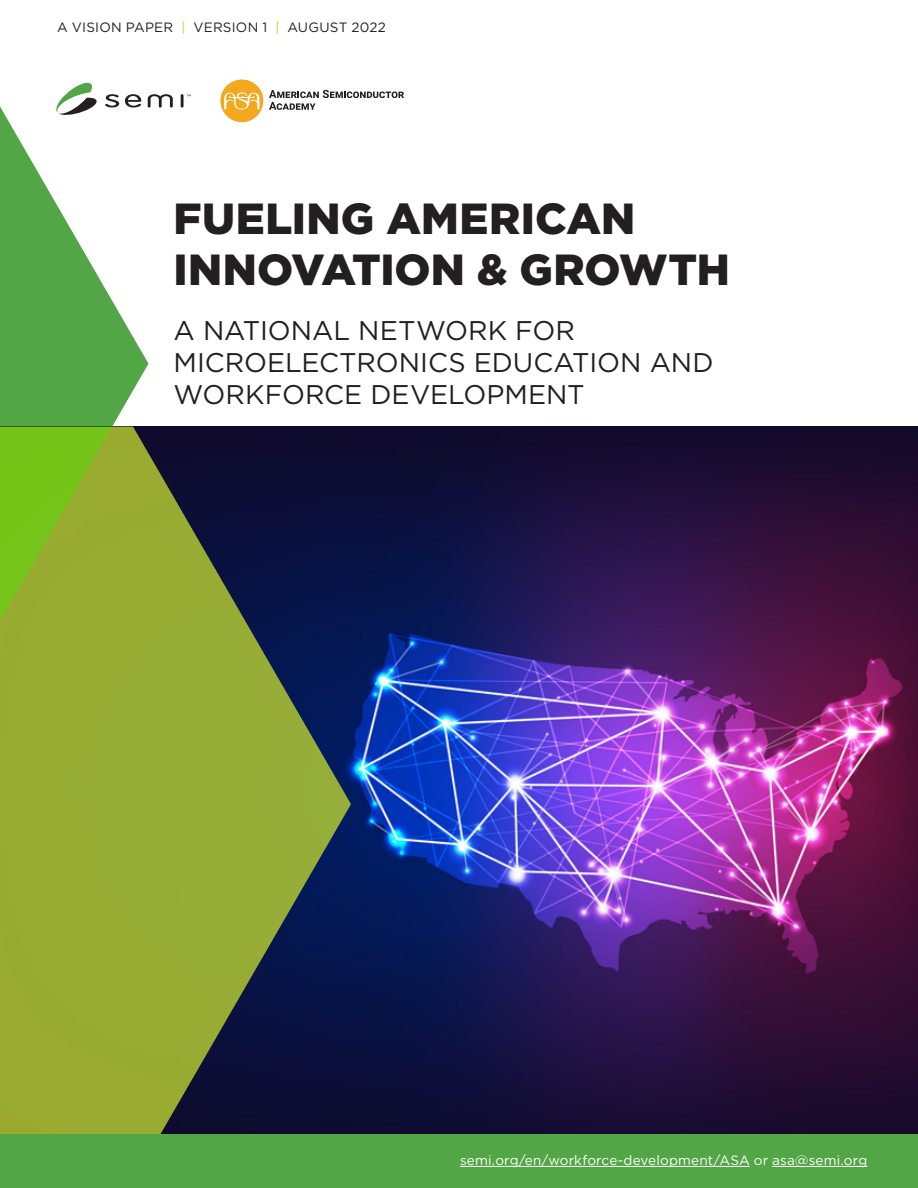
<style>
.page{position:relative;width:918px;height:1188px;background:#fff}
.page>*{position:absolute;margin:0;border:0;box-sizing:border-box;transform-origin:0 0}
.t1{font:900 43.5px/51px "Gotham";letter-spacing:.005em;color:#231f20}
.t2{font:27px/32.4px "Gotham";color:#231f20}
.t3{font:13.5px "Gotham";letter-spacing:.01em;color:#fff}
.t4{font:13.5px "Gotham";letter-spacing:.015em;color:#231f20}
.s1{color:#bcd331}
</style>
<div class="page">
<img style="left:351px;top:427px;width:567px;height:707px">
<svg style="left:0;top:427px;width:351px;height:707px;background:#667638"></svg>
<svg style="left:65px;top:83px;width:27px;height:12px"></svg>
<hr style="left:181px;top:94px;width:3px;height:14px;background:#231f20">
<svg style="left:148px;top:94px;width:25px;height:14px"></svg>
<svg style="left:0;top:95px;width:148px;height:537px"></svg>
<div style="left:221px;top:80px;width:42px;height:42px;background:#f4a81d;border-radius:50%"></div>
<svg style="left:269px;top:90px;width:135px;height:20px"></svg>
<svg style="left:221px;top:80px;width:42px;height:40px"></svg>
<div style="left:0;top:1134px;width:918px;height:54px;background:#52a645"></div>
<hr style="left:460px;top:1166px;width:290px;height:1px;background:#fff">
<hr style="left:772px;top:1166px;width:95px;height:1px;background:#fff">
<p class="t4" style="left:57px;top:18px;width:330px">A VISION PAPER <span class="s1">|</span> VERSION 1 <span class="s1">|</span> AUGUST 2022</p>
<h1 class="t1" style="left:174px;top:192px;width:558px">FUELING AMERICAN<br>INNOVATION &amp; GROWTH</h1>
<p class="t2" style="left:174px;top:313px;width:542px">A NATIONAL NETWORK FOR<br>MICROELECTRONICS EDUCATION AND<br>WORKFORCE DEVELOPMENT</p>
<p class="t3" style="left:460px;top:1152px;width:409px">semi.org/en/workforce-development/ASA or asa@semi.org</p>
</div>
